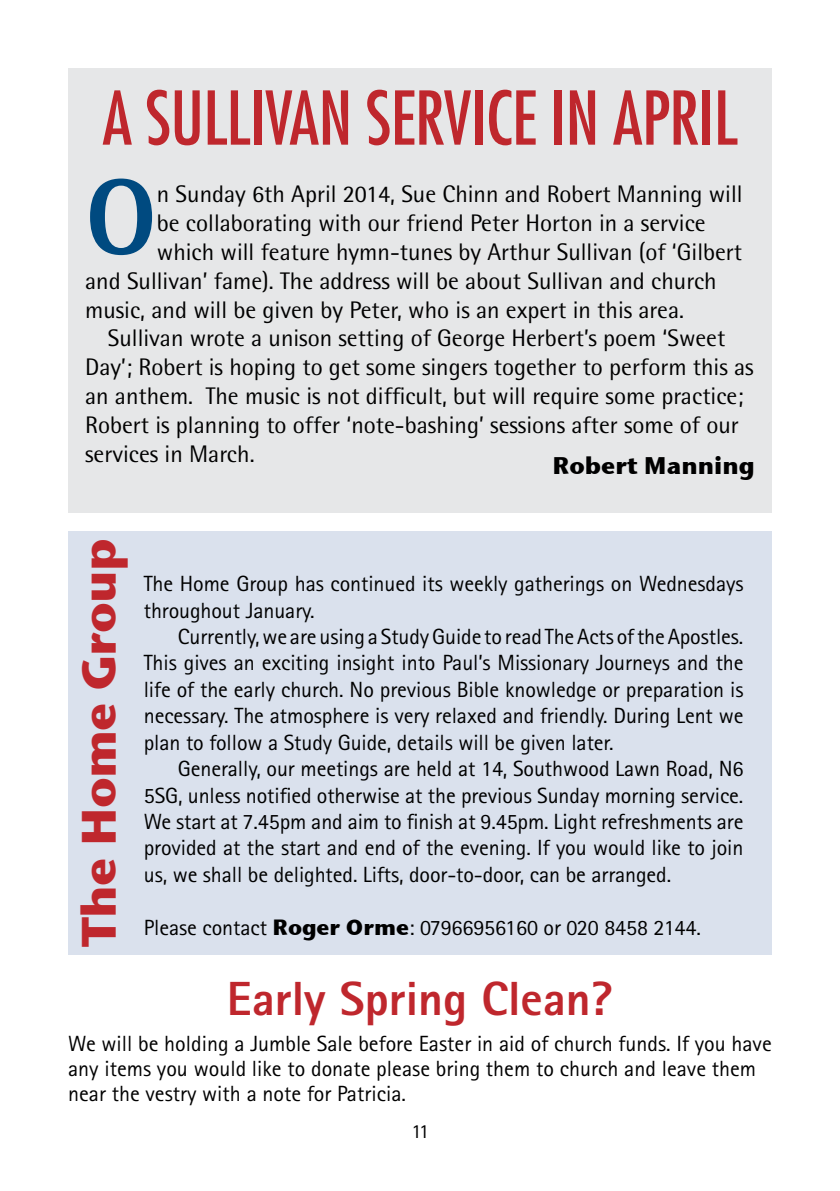
<style>
.page{position:relative;width:840px;height:1191px;background:#fff}
.page>*{position:absolute;margin:0;border:0;box-sizing:border-box;transform-origin:0 0}
.t1{font:800 107.4px "Rotis Semi Sans";color:#004a80}
.t2{font:condensed 72px "Futura";letter-spacing:-.01em;color:#bf272d}
.t3{font:800 48px "Rotis Sans Serif";color:#bf272d}
.t4{font:700 48px "Stone Sans ITC";letter-spacing:-.015em;color:#bf272d}
.t5{font:24px "Rotis Semi Sans";color:#000}
.t6{font:700 24px "Stone Sans ITC";color:#000}
.t7{font:22px/26.4px "Rotis Sans Serif";letter-spacing:-.005em;color:#000}
.t8{font:20px "Rotis Sans Serif";color:#000}
.s1{font-family:"Stone Sans ITC";font-weight:700}
</style>
<div class="page">
<div style="left:68px;top:68px;width:703px;height:444px;background:#e6e7e8"></div>
<div style="left:68px;top:531px;width:703px;height:423px;background:#dae1ed"></div>
<h2 class="t2" style="left:102px;top:73px;width:636px">A SULLIVAN SERVICE IN APRIL</h2>
<h1 class="t1" style="left:85px;top:149px;width:73px">O</h1>
<p class="t5" style="left:157px;top:180px;width:587px">n Sunday 6th April 2014, Sue Chinn and Robert Manning will</p>
<p class="t5" style="left:157px;top:209px;width:550px">be collaborating with our friend Peter Horton in a service</p>
<p class="t5" style="left:157px;top:238px;width:586px">which will feature hymn-tunes by Arthur Sullivan (of ‘Gilbert</p>
<p class="t5" style="left:85px;top:266px;width:632px">and Sullivan’ fame). The address will be about Sullivan and church</p>
<p class="t5" style="left:85px;top:295px;width:600px">music, and will be given by Peter, who is an expert in this area.</p>
<p class="t5" style="left:108px;top:324px;width:618px">Sullivan wrote a unison setting of George Herbert’s poem ‘Sweet</p>
<p class="t5" style="left:85px;top:353px;width:669px">Day’; Robert is hoping to get some singers together to perform this as</p>
<p class="t5" style="left:85px;top:382px;width:659px">an anthem. The music is not difficult, but will require some practice;</p>
<p class="t5" style="left:85px;top:410px;width:655px">Robert is planning to offer ‘note-bashing’ sessions after some of our</p>
<p class="t5" style="left:85px;top:439px;width:171px">services in March.</p>
<p class="t6" style="left:552px;top:445px;width:204px">Robert Manning</p>
<h3 class="t4" style="left:56px;top:947px;width:410px;rotate:-90deg">The Home Group</h3>
<p class="t7" style="left:144px;top:570px;width:601px">The Home Group has continued its weekly gatherings on Wednesdays throughout January.</p>
<p class="t7" style="left:144px;top:623px;width:601px;text-align:justify;text-indent:34px">Currently, we are using a Study Guide to read The Acts of the Apostles.<br>This gives an exciting insight into Paul’s Missionary Journeys and the life of the early church. No previous Bible knowledge or preparation is necessary. The atmosphere is very relaxed and friendly. During Lent we plan to follow a Study Guide, details will be given later.</p>
<p class="t7" style="left:144px;top:755px;width:601px;text-align:justify;text-indent:34px">Generally, our meetings are held at 14, Southwood Lawn Road, N6<br>5SG, unless notified otherwise at the previous Sunday morning service.<br>We start at 7.45pm and aim to finish at 9.45pm. Light refreshments are provided at the start and end of the evening. If you would like to join us, we shall be delighted. Lifts, door-to-door, can be arranged.</p>
<p class="t7" style="left:144px;top:913px;width:558px">Please contact <span class="s1">Roger Orme</span>: 07966956160 or 020 8458 2144.</p>
<h3 class="t3" style="left:227px;top:968px;width:387px">Early Spring Clean?</h3>
<p class="t7" style="left:68px;top:1031px;width:704px;line-height:25px">We will be holding a Jumble Sale before Easter in aid of church funds. If you have any items you would like to donate please bring them to church and leave them near the vestry with a note for Patricia.</p>
<p class="t8" style="left:411px;top:1119px;width:19px">11</p>
</div>
